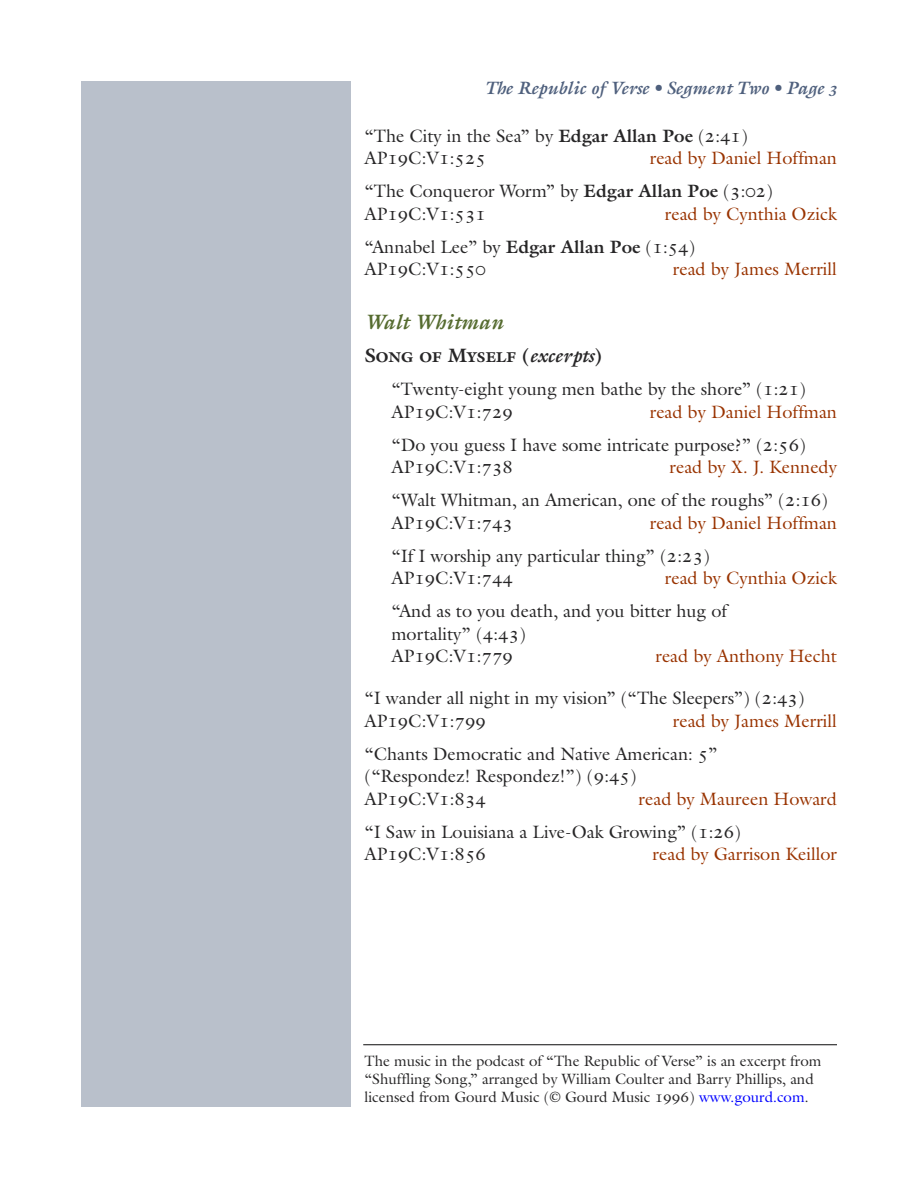
<style>
.page{position:relative;width:918px;height:1188px;background:#fff}
.page>*{position:absolute;margin:0;border:0;box-sizing:border-box;transform-origin:0 0}
.t1{font:italic 700 21px "Galliard Pro";color:#556b2f}
.t2{font:700 19.5px "Galliard Pro";letter-spacing:.005em;color:#272627}
.t3{font:18px/22.5px "Galliard Pro";color:#272627}
.t4{font:18px "Galliard Pro";color:#930}
.t5{font:italic 700 18px "Galliard Pro";color:#4f607d}
.t6{font:15px/18px "Galliard Pro";color:#272627}
.s1{font-weight:700}
.s2{color:#930}
.s3{font-style:italic}
.s4{color:#00f}
</style>
<div class="page">
<div style="left:81px;top:81px;width:270px;height:1026px;background:#b9c0cb"></div>
<hr style="left:363px;top:1044px;width:474px;height:1px;background:#272627">
<p class="t5" style="left:485px;top:81px;width:354px">The Republic of Verse • Segment Two • Page 3</p>
<p class="t3" style="left:365px;top:126px;width:385px">“The City in the Sea” by <span class="s1">Edgar Allan Poe</span> (2:41)<br>AP19C:V1:525</p>
<p class="t3" style="left:365px;top:144px;width:474px;line-height:33px;text-indent:285px"><span class="s2">read by Daniel Hoffman </span>“The Conqueror Worm” by <span class="s1">Edgar Allan Poe</span> (3:02)</p>
<p class="t3" style="left:365px;top:204px;width:123px">AP19C:V1:531</p>
<p class="t3" style="left:365px;top:199px;width:474px;line-height:33px;text-indent:300px"><span class="s2">read by Cynthia Ozick </span>“Annabel Lee” by <span class="s1">Edgar Allan Poe</span> (1:54)</p>
<p class="t3" style="left:365px;top:260px;width:123px">AP19C:V1:550</p>
<p class="t4" style="left:673px;top:263px;width:166px">read by James Merrill</p>
<p class="t1" style="left:364px;top:315px;width:140px">Walt Whitman</p>
<p class="t2" style="left:364px;top:349px;width:239px">Song of Myself (<span class="s3">excerpts</span>)</p>
<p class="t3" style="left:392px;top:380px;width:416px">“Twenty-eight young men bathe by the shore” (1:21)<br>AP19C:V1:729</p>
<p class="t4" style="left:650px;top:405px;width:189px">read by Daniel Hoffman</p>
<p class="t3" style="left:392px;top:435px;width:416px">“Do you guess I have some intricate purpose?” (2:56)<br>AP19C:V1:738</p>
<p class="t4" style="left:669px;top:461px;width:169px">read by X. J. Kennedy</p>
<p class="t3" style="left:392px;top:491px;width:438px">“Walt Whitman, an American, one of the roughs” (2:16)<br>AP19C:V1:743</p>
<p class="t4" style="left:650px;top:516px;width:189px">read by Daniel Hoffman</p>
<p class="t3" style="left:392px;top:546px;width:320px">“If I worship any particular thing” (2:23)<br>AP19C:V1:744</p>
<p class="t4" style="left:665px;top:572px;width:174px">read by Cynthia Ozick</p>
<p class="t3" style="left:392px;top:602px;width:337px">“And as to you death, and you bitter hug of mortality” (4:43)<br>AP19C:V1:779</p>
<p class="t4" style="left:655px;top:650px;width:183px">read by Anthony Hecht</p>
<p class="t3" style="left:365px;top:689px;width:442px">“I wander all night in my vision” (“The Sleepers”) (2:43)<br>AP19C:V1:799</p>
<p class="t4" style="left:673px;top:714px;width:166px">read by James Merrill</p>
<p class="t3" style="left:365px;top:744px;width:355px">“Chants Democratic and Native American: 5” (“Respondez! Respondez!”) (9:45)<br>AP19C:V1:834</p>
<p class="t4" style="left:638px;top:792px;width:200px">read by Maureen Howard</p>
<p class="t3" style="left:365px;top:822px;width:378px">“I Saw in Louisiana a Live-Oak Growing” (1:26)<br>AP19C:V1:856</p>
<p class="t4" style="left:653px;top:848px;width:186px">read by Garrison Keillor</p>
<p class="t6" style="left:364px;top:1053px;width:458px">The music in the podcast of “The Republic of Verse” is an excerpt from “Shuffling Song,” arranged by William Coulter and Barry Phillips, and licensed from Gourd Music (© Gourd Music 1996) <span class="s4">www.gourd.com</span>.</p>
</div>
